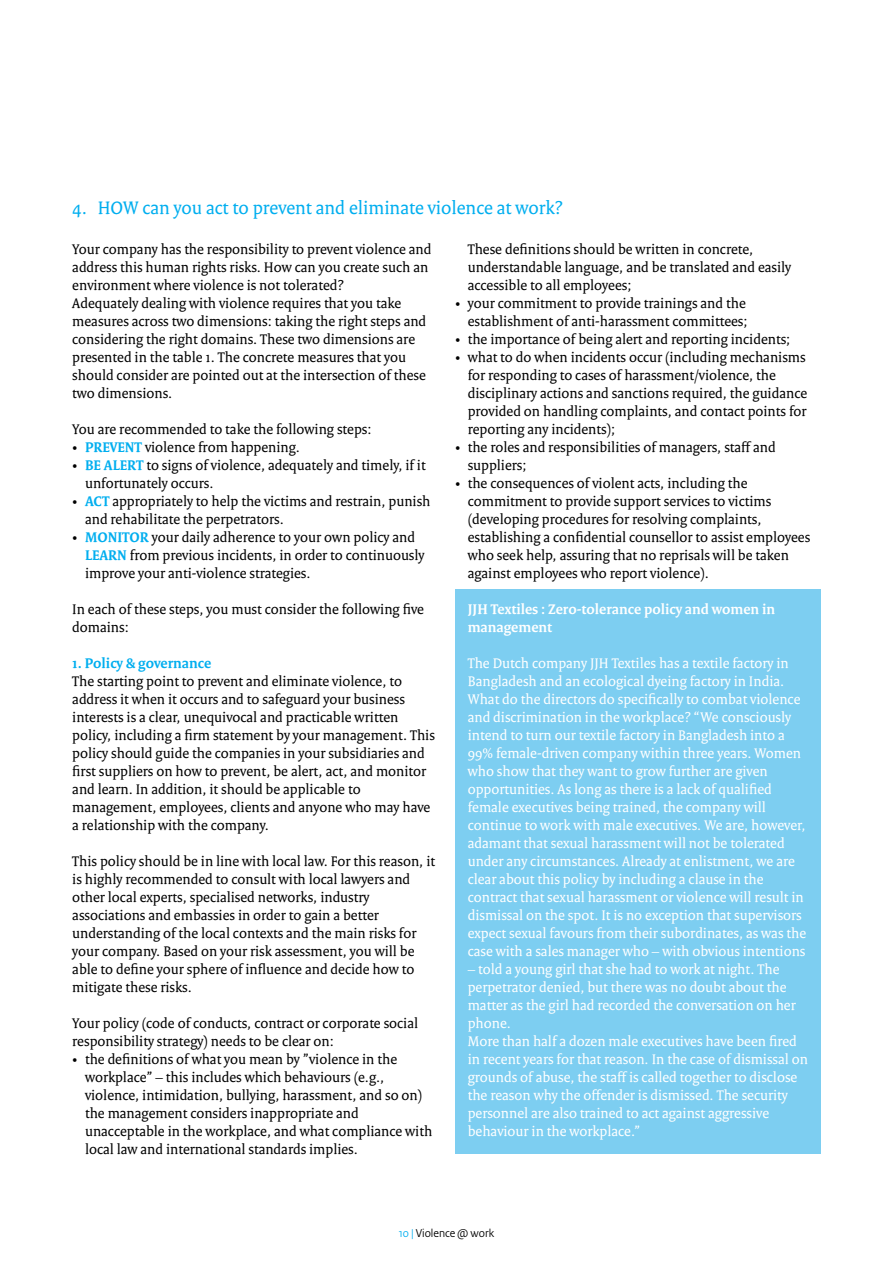
<style>
.page{position:relative;width:893px;height:1263px;background:#fff}
.page>*{position:absolute;margin:0;border:0;box-sizing:border-box;transform-origin:0 0}
.t1{font:19.5px "Rijksoverheid Serif";color:#00aeef}
.t2{font:15px/18px "Rijksoverheid Serif";color:#000}
.t3{font:15px/18px "Rijksoverheid Serif";color:#fff}
.t4{font:700 15px/18px "Rijksoverheid Serif";color:#fff}
.t5{font:700 15px "Rijksoverheid Serif";color:#00aeef}
.t6{font:12px "Rijksoverheid Sans Heading";color:#000}
.s1{font-weight:700;color:#00aeef}
.s2{color:#00aeef}
</style>
<div class="page">
<div style="left:455px;top:590px;width:366px;height:564px;background:#7dcef1"></div>
<h1 class="t1" style="left:72px;top:196px;width:492px">4. HOW can you act to prevent and eliminate violence at work?</h1>
<p class="t2" style="left:72px;top:240px;width:361px">Your company has the responsibility to prevent violence and address this human rights risks. How can you create such an environment where violence is not tolerated?<br>Adequately dealing with violence requires that you take measures across two dimensions: taking the right steps and considering the right domains. These two dimensions are presented in the table 1. The concrete measures that you should consider are pointed out at the intersection of these two dimensions.</p>
<p class="t2" style="left:72px;top:420px;width:301px">You are recommended to take the following steps:</p>
<p class="t2" style="left:72px;top:438px;width:229px">• <span class="s1">PREVENT</span> violence from happening.</p>
<p class="t2" style="left:85px;top:456px;width:342px;text-indent:-13px">• <span class="s1">BE ALERT</span> to signs of violence, adequately and timely, if it unfortunately occurs.</p>
<p class="t2" style="left:85px;top:492px;width:347px;text-indent:-13px">• <span class="s1">ACT</span> appropriately to help the victims and restrain, punish and rehabilitate the perpetrators.</p>
<p class="t2" style="left:85px;top:528px;width:341px;text-indent:-13px">• <span class="s1">MONITOR</span> your daily adherence to your own policy and<br><span class="s1">LEARN</span> from previous incidents, in order to continuously improve your anti-violence strategies.</p>
<p class="t2" style="left:72px;top:600px;width:353px">In each of these steps, you must consider the following five domains:</p>
<p class="t5" style="left:72px;top:654px;width:140px">1. Policy &amp; governance</p>
<p class="t2" style="left:72px;top:672px;width:364px">The starting point to prevent and eliminate violence, to address it when it occurs and to safeguard your business interests is a clear, unequivocal and practicable written policy, including a firm statement by your management. This policy should guide the companies in your subsidiaries and first suppliers on how to prevent, be alert, act, and monitor and learn. In addition, it should be applicable to management, employees, clients and anyone who may have a relationship with the company.</p>
<p class="t2" style="left:72px;top:852px;width:364px">This policy should be in line with local law. For this reason, it is highly recommended to consult with local lawyers and other local experts, specialised networks, industry associations and embassies in order to gain a better understanding of the local contexts and the main risks for your company. Based on your risk assessment, you will be able to define your sphere of influence and decide how to mitigate these risks.</p>
<p class="t2" style="left:72px;top:1014px;width:347px">Your policy (code of conducts, contract or corporate social responsibility strategy) needs to be clear on:</p>
<p class="t2" style="left:85px;top:1050px;width:349px;text-indent:-13px">• the definitions of what you mean by ”violence in the workplace” – this includes which behaviours (e.g., violence, intimidation, bullying, harassment, and so on) the management considers inappropriate and unacceptable in the workplace, and what compliance with local law and international standards implies.</p>
<p class="t2" style="left:468px;top:240px;width:325px">These definitions should be written in concrete, understandable language, and be translated and easily accessible to all employees;</p>
<p class="t2" style="left:455px;top:294px;width:294px;text-align:right">• your commitment to provide trainings and the establishment of anti-harassment committees;</p>
<p class="t2" style="left:455px;top:330px;width:337px">• the importance of being alert and reporting incidents;</p>
<p class="t2" style="left:468px;top:348px;width:341px;text-indent:-13px">• what to do when incidents occur (including mechanisms for responding to cases of harassment/violence, the disciplinary actions and sanctions required, the guidance provided on handling complaints, and contact points for reporting any incidents);</p>
<p class="t2" style="left:468px;top:438px;width:310px;text-indent:-13px">• the roles and responsibilities of managers, staff and suppliers;</p>
<p class="t2" style="left:468px;top:474px;width:344px;text-indent:-13px">• the consequences of violent acts, including the commitment to provide support services to victims (developing procedures for resolving complaints, establishing a confidential counsellor to assist employees who seek help, assuring that no reprisals will be taken against employees who report violence).</p>
<p class="t4" style="left:468px;top:600px;width:309px">JJH Textiles : Zero-tolerance policy and women in management</p>
<p class="t3" style="left:468px;top:654px;width:340px">The Dutch company JJH Textiles has a textile factory in Bangladesh and an ecological dyeing factory in India.<br>What do the directors do specifically to combat violence and discrimination in the workplace? “We consciously intend to turn our textile factory in Bangladesh into a 99% female-driven company within three years. Women who show that they want to grow further are given opportunities. As long as there is a lack of qualified female executives being trained, the company will continue to work with male executives. We are, however, adamant that sexual harassment will not be tolerated under any circumstances. Already at enlistment, we are clear about this policy by including a clause in the contract that sexual harassment or violence will result in dismissal on the spot. It is no exception that supervisors expect sexual favours from their subordinates, as was the case with a sales manager who – with obvious intentions</p>
<p class="t3" style="left:468px;top:960px;width:342px">– told a young girl that she had to work at night. The perpetrator denied, but there was no doubt about the matter as the girl had recorded the conversation on her phone.<br>More than half a dozen male executives have been fired in recent years for that reason. In the case of dismissal on grounds of abuse, the staff is called together to disclose the reason why the offender is dismissed. The security personnel are also trained to act against aggressive behaviour in the workplace.”</p>
<p class="t6" style="left:399px;top:1226px;width:97px"><span class="s2">10 |</span> Violence @ work</p>
</div>
